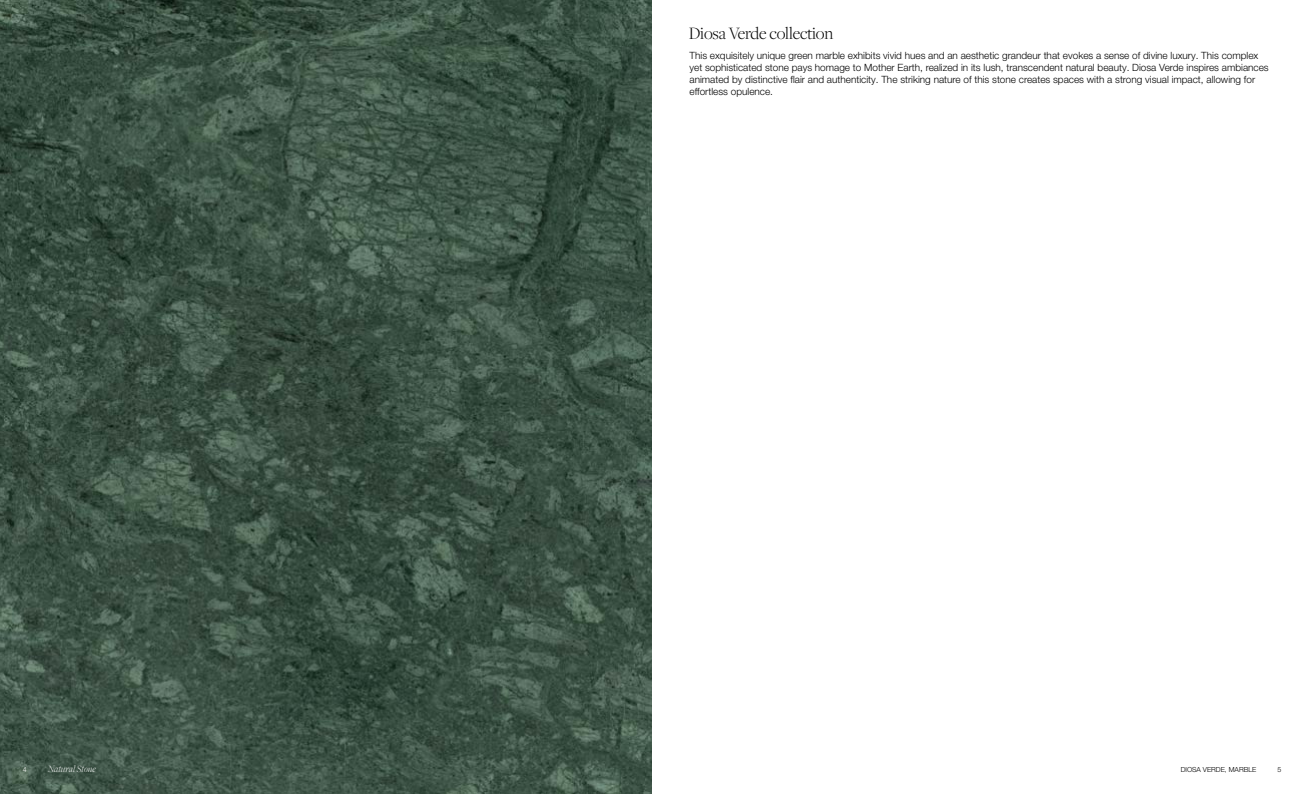
<style>
.page{position:relative;width:1304px;height:794px;background:#fff}
.page>*{position:absolute;margin:0;border:0;box-sizing:border-box;transform-origin:0 0}
.t1{font:300 18px "Freight Disp Pro";letter-spacing:-.01em;color:#000}
.t2{font:300 10px/12px "Helvetica Neue LT Pro";color:#000}
.t3{font:italic 300 10px "Freight Disp Pro";color:#fff}
.t4{font:300 7px "Helvetica Neue LT Pro";color:#000}
.t5{font:300 7px "Helvetica Neue LT Pro";color:#fff}
</style>
<div class="page">
<img style="left:0;top:0;width:652px;height:794px">
<p class="t5" style="left:23px;top:764px;width:5px">4</p>
<p class="t3" style="left:48px;top:762px;width:49px">Natural Stone</p>
<h1 class="t1" style="left:689px;top:22px;width:146px">Diosa Verde collection</h1>
<p class="t2" style="left:690px;top:49px;width:581px">This exquisitely unique green marble exhibits vivid hues and an aesthetic grandeur that evokes a sense of divine luxury. This complex yet sophisticated stone pays homage to Mother Earth, realized in its lush, transcendent natural beauty. Diosa Verde inspires ambiances animated by distinctive flair and authenticity. The striking nature of this stone creates spaces with a strong visual impact, allowing for effortless opulence.</p>
<p class="t4" style="left:1181px;top:764px;width:77px">DIOSA VERDE, MARBLE</p>
<p class="t4" style="left:1277px;top:764px;width:5px">5</p>
</div>
